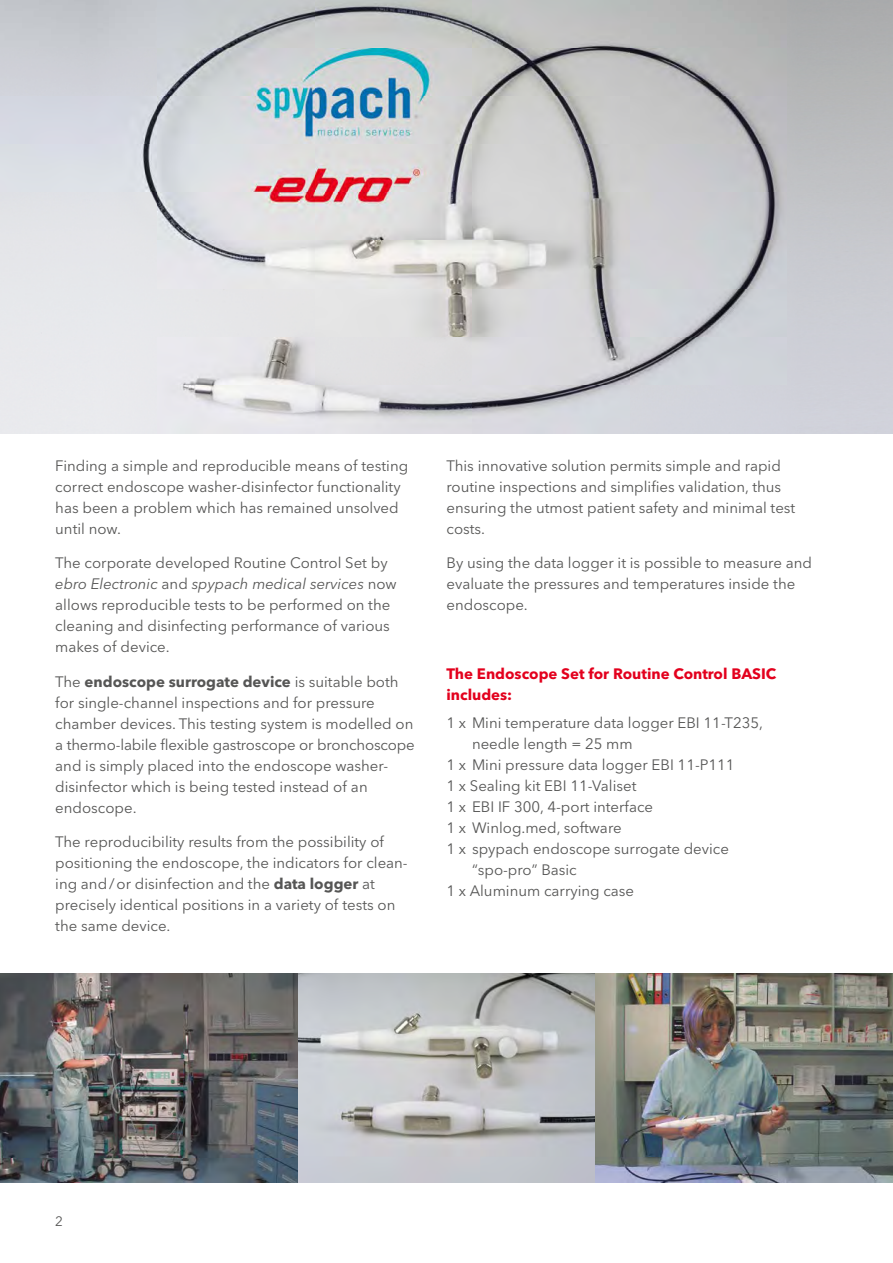
<style>
.page{position:relative;width:893px;height:1263px;background:#fff}
.page>*{position:absolute;margin:0;border:0;box-sizing:border-box;transform-origin:0 0}
.t1{font:15px/21px "Avenir Next LT Pro";color:#565655}
.t2{font:700 15px/21px "Avenir Next LT Pro";color:#e3001d}
.t3{font:13.5px "Avenir Next LT Pro";color:#565655}
.s1{font-style:italic}
.s2{font-weight:700}
</style>
<div class="page">
<img style="left:298px;top:974px;width:297px;height:208px">
<img style="left:595px;top:974px;width:298px;height:208px">
<img style="left:0;top:974px;width:298px;height:208px">
<img style="left:0;top:0;width:893px;height:434px">
<p class="t1" style="left:55px;top:455px;width:354px">Finding a simple and reproducible means of testing correct endoscope washer-disinfector functionality has been a problem which has remained unsolved until now.</p>
<p class="t1" style="left:55px;top:552px;width:343px">The corporate developed Routine Control Set by <span class="s1">ebro Electronic</span> and <span class="s1">spypach medical services</span> now allows reproducible tests to be performed on the cleaning and disinfecting performance of various makes of device.</p>
<p class="t1" style="left:55px;top:671px;width:361px">The <span class="s2">endoscope surrogate device</span> is suitable both for single-channel inspections and for pressure chamber devices. This testing system is modelled on a thermo-labile flexible gastroscope or bronchoscope and is simply placed into the endoscope washer&shy;disinfector which is being tested instead of an endoscope.</p>
<p class="t1" style="left:55px;top:831px;width:354px">The reproducibility results from the possibility of positioning the endoscope, the indicators for clean&shy;ing and / or disinfection and the <span class="s2">data logger</span> at precisely identical positions in a variety of tests on the same device.</p>
<p class="t1" style="left:446px;top:455px;width:350px">This innovative solution permits simple and rapid routine inspections and simplifies validation, thus ensuring the utmost patient safety and minimal test costs.</p>
<p class="t1" style="left:446px;top:552px;width:367px">By using the data logger it is possible to measure and evaluate the pressures and temperatures inside the endoscope.</p>
<p class="t2" style="left:446px;top:663px;width:331px">The Endoscope Set for Routine Control BASIC includes:</p>
<p class="t1" style="left:446px;top:712px;width:318px">1 x Mini temperature data logger EBI 11-T235,</p>
<p class="t1" style="left:472px;top:733px;width:162px">needle length = 25 mm</p>
<p class="t1" style="left:446px;top:754px;width:290px">1 x Mini pressure data logger EBI 11-P111</p>
<p class="t1" style="left:446px;top:775px;width:191px">1 x Sealing kit EBI 11-Valiset</p>
<p class="t1" style="left:446px;top:796px;width:208px">1 x EBI IF 300, 4-port interface</p>
<p class="t1" style="left:446px;top:817px;width:177px">1 x Winlog.med, software</p>
<p class="t1" style="left:446px;top:838px;width:284px">1 x spypach endoscope surrogate device</p>
<p class="t1" style="left:472px;top:859px;width:106px">“ spo-pro” Basic</p>
<p class="t1" style="left:446px;top:880px;width:189px">1 x Aluminum carrying case</p>
<p class="t3" style="left:55px;top:1213px;width:9px">2</p>
</div>
